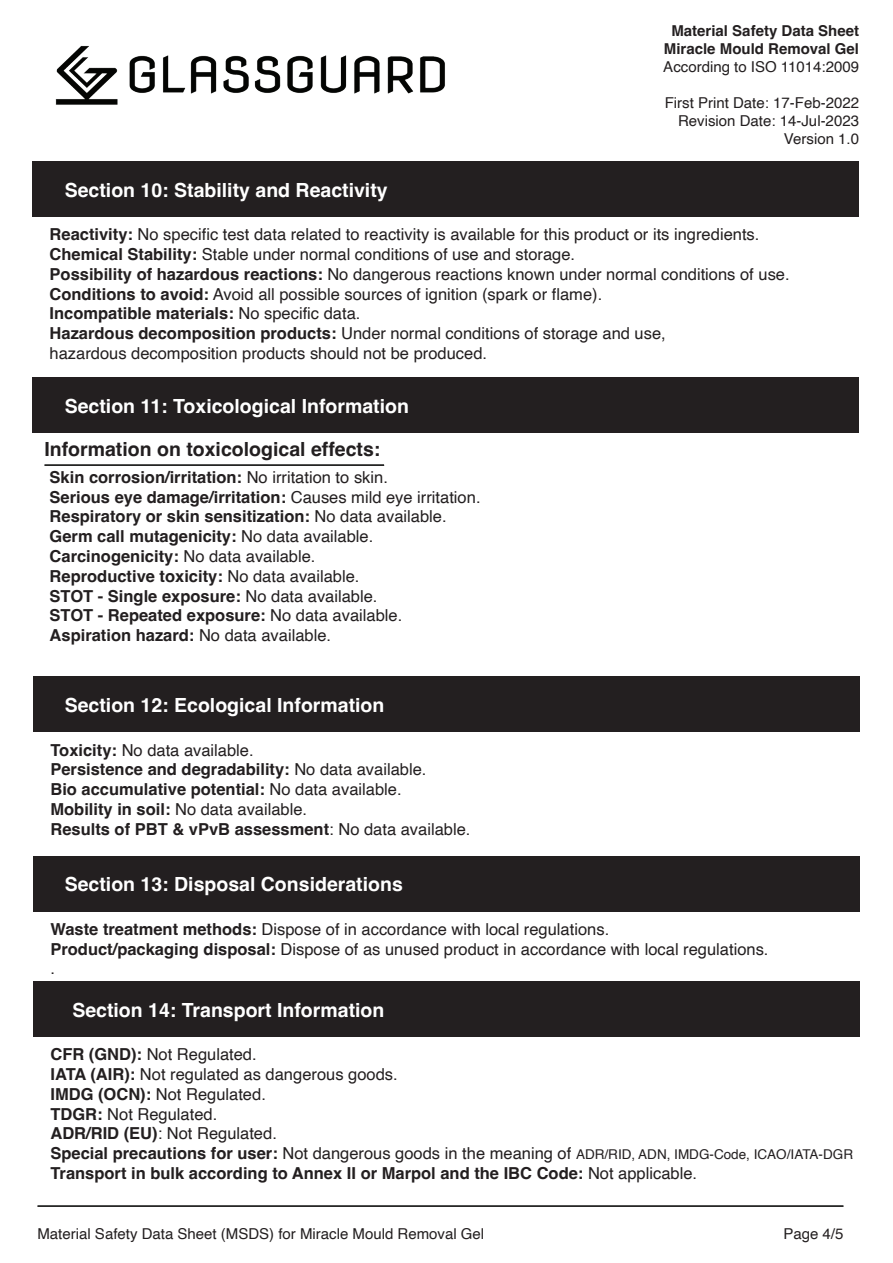
<style>
.page{position:relative;width:893px;height:1263px;background:#fff}
.page>*{position:absolute;margin:0;border:0;box-sizing:border-box;transform-origin:0 0}
.t1{font:700 19.5px "Helvetica";color:#fff}
.t2{font:700 19.5px "Helvetica";color:#231f20}
.t3{font:16.5px/19.8px "Helvetica";color:#231f20}
.t4{font:700 16.5px/19.8px "Helvetica";color:#231f20}
.t5{font:15px/18px "Helvetica";color:#231f20;text-align:right}
.t6{font:700 15px/18px "Helvetica";color:#231f20;text-align:center}
.t7{font:13.5px "Helvetica";color:#231f20}
.s1{font-weight:700}
.s2{font-weight:400}
.s3{font-weight:700;font-size:16.5px}
.s4{font-size:16.5px}
</style>
<div class="page">
<img style="left:55px;top:46px;width:390px;height:59px">
<div style="left:32px;top:161px;width:827px;height:56px;background:#231f20"></div>
<hr style="left:37px;top:1205px;width:806px;height:2px;background:#040503">
<div style="left:32px;top:377px;width:827px;height:56px;background:#231f20"></div>
<hr style="left:44px;top:464px;width:340px;height:2px;background:#040503">
<div style="left:33px;top:676px;width:827px;height:56px;background:#231f20"></div>
<div style="left:33px;top:856px;width:827px;height:56px;background:#231f20"></div>
<div style="left:33px;top:981px;width:827px;height:56px;background:#231f20"></div>
<p class="t1" style="left:65px;top:178px;width:324px">Section 10: Stability and Reactivity</p>
<p class="t6" style="left:664px;top:23px;width:197px">Material Safety Data Sheet<br>Miracle Mould Removal Gel</p>
<p class="t5" style="left:663px;top:58px;width:197px">According to ISO 11014:2009</p>
<p class="t5" style="left:665px;top:94px;width:196px">First Print Date: 17-Feb-2022<br>Revision Date: 14-Jul-2023<br>Version 1.0</p>
<p class="t3" style="left:50px;top:225px;width:742px"><span class="s1">Reactivity:</span> No specific test data related to reactivity is available for this product or its ingredients.<br><span class="s1">Chemical Stability:</span> Stable under normal conditions of use and storage.<br><span class="s1">Possibility of hazardous reactions:</span> No dangerous reactions known under normal conditions of use.<br><span class="s1">Conditions to avoid:</span> Avoid all possible sources of ignition (spark or flame).<br><span class="s1">Incompatible materials:</span> No specific data.<br><span class="s1">Hazardous decomposition products:</span> Under normal conditions of storage and use,<br>hazardous decomposition products should not be produced.</p>
<p class="t1" style="left:65px;top:394px;width:346px">Section 11: Toxicological Information</p>
<p class="t2" style="left:44px;top:437px;width:337px">Information on toxicological effects:</p>
<p class="t4" style="left:50px;top:469px;width:432px">Skin corrosion/irritation: <span class="s2">No irritation to skin.<br></span>Serious eye damage/irritation: <span class="s2">Causes mild eye irritation.<br></span>Respiratory or skin sensitization: <span class="s2">No data available.<br></span>Germ call mutagenicity: <span class="s2">No data available.<br></span>Carcinogenicity: <span class="s2">No data available.<br></span>Reproductive toxicity: <span class="s2">No data available.<br></span>STOT - Single exposure: <span class="s2">No data available.<br></span>STOT - Repeated exposure: <span class="s2">No data available.<br></span>Aspiration hazard: <span class="s2">No data available.</span></p>
<p class="t1" style="left:65px;top:693px;width:321px">Section 12: Ecological Information</p>
<p class="t4" style="left:50px;top:742px;width:422px">Toxicity: <span class="s2">No data available.<br></span>Persistence and degradability: <span class="s2">No data available.<br></span>Bio accumulative potential: <span class="s2">No data available.<br></span>Mobility in soil: <span class="s2">No data available.<br></span>Results of PBT &amp; vPvB assessment<span class="s2">: No data available.</span></p>
<p class="t1" style="left:65px;top:872px;width:340px">Section 13: Disposal Considerations</p>
<p class="t3" style="left:50px;top:920px;width:720px"><span class="s1">Waste treatment methods:</span> Dispose of in accordance with local regulations.<br><span class="s1">Product/packaging disposal:</span> Dispose of as unused product in accordance with local regulations. .</p>
<p class="t1" style="left:72px;top:998px;width:314px">Section 14: Transport Information</p>
<p class="t3" style="left:50px;top:1045px;width:349px"><span class="s1">CFR (GND):</span> Not Regulated.<br><span class="s1">IATA (AIR):</span> Not regulated as dangerous goods.<br><span class="s1">IMDG (OCN):</span> Not Regulated.<br><span class="s1">TDGR:</span> Not Regulated.<br><span class="s1">ADR/RID (EU)</span>: Not Regulated.</p>
<p class="t7" style="left:50px;top:1144px;width:804px"><span class="s3">Special precautions for user:</span> <span class="s4">Not dangerous goods in the meaning of</span> ADR/RID, ADN, IMDG-Code, ICAO/IATA-DGR</p>
<p class="t4" style="left:50px;top:1165px;width:648px">Transport in bulk according to Annex II or Marpol and the IBC Code: <span class="s2">Not applicable.</span></p>
<p class="t5" style="left:37px;top:1225px;width:448px">Material Safety Data Sheet (MSDS) for Miracle Mould Removal Gel</p>
<p class="t5" style="left:783px;top:1225px;width:62px">Page 4/5</p>
</div>
